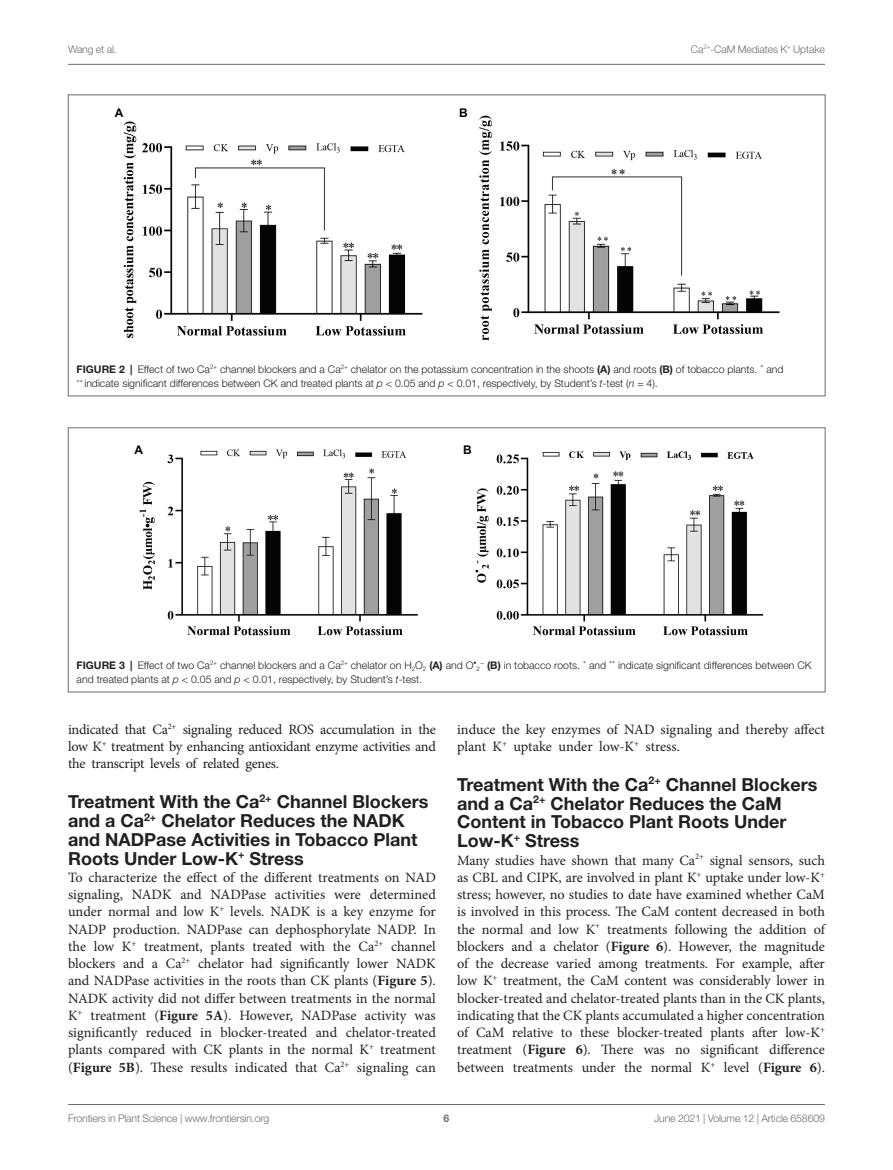
<style>
.page{position:relative;width:893px;height:1170px;background:#fff}
.page>*{position:absolute;margin:0;border:0;box-sizing:border-box;transform-origin:0 0}
.HEAD_2{font:700 18px/18.8px "Helvetica Neue LT Std";color:#231f20}
.TEXT_FLUSH{font:14.25px/17.2px "Minion Pro";letter-spacing:-.005em;color:#231f20;text-align:justify}
.t1{font:700 12px "Arial";color:#040503}
.FIG_LEG{font:300 10.5px/14.2px "Helvetica Neue LT Std";color:#231f20}
.t2{font:300 10.5px "Helvetica Neue LT Std";letter-spacing:-.015em;color:#6c6d70}
.t3{font:700 10.5px "Helvetica Neue LT Std";color:#6c6d70}
.FIG_LEG-2{font:300 6.15px "Helvetica Neue LT Std";color:#231f20}
.s1{font-weight:700}
.s2{font-style:italic}
</style>
<div class="page">
<hr style="left:68px;top:64px;width:757px;height:1px;background:#6c6d70">
<hr style="left:68px;top:1104px;width:757px;height:1px;background:#6c6d70">
<img style="left:123px;top:115px;width:657px;height:226px">
<img style="left:139px;top:449px;width:625px;height:187px">
<div style="left:68px;top:427px;width:757px;height:265px;border:1px solid #6c6d70"></div>
<p class="t2" style="left:68px;top:42px;width:50px">Wang et al.</p>
<p class="t2" style="left:691px;top:42px;width:135px">Ca<sup>2+</sup>-CaM Mediates K<sup>+</sup> Uptake</p>
<p class="t1" style="left:115px;top:104px;width:10px">A</p>
<p class="t1" style="left:459px;top:104px;width:10px">B</p>
<p class="FIG_LEG" style="left:77px;top:362px;width:708px"><span class="s1">FIGURE 2 |</span> Effect of two Ca<sup>2+</sup> channel blockers and a Ca<sup>2+</sup> chelator on the potassium concentration in the shoots <span class="s1">(A)</span> and roots <span class="s1">(B)</span> of tobacco plants. <sup>*</sup> and <sup>**</sup> indicate significant differences between CK and treated plants at <span class="s2">p</span> &lt; 0.05 and <span class="s2">p</span> &lt; 0.01, respectively, by Student’s <span class="s2">t</span>-test (<span class="s2">n</span> = 4).</p>
<p class="t1" style="left:135px;top:441px;width:10px">A</p>
<p class="t1" style="left:463px;top:441px;width:10px">B</p>
<p class="FIG_LEG" style="left:77px;top:658px;width:736px"><span class="s1">FIGURE 3 |</span> Effect of two Ca<sup>2+</sup> channel blockers and a Ca<sup>2+</sup> chelator on H<sub>2</sub>O<sub>2</sub> <span class="s1">(A)</span> and O<sup>•</sup> <sup>−</sup> <span class="s1">(B)</span> in tobacco roots. <sup>*</sup> and <sup>**</sup> indicate significant differences between CK</p>
<p class="FIG_LEG-2" style="left:477px;top:664px;width:5px">2</p>
<p class="FIG_LEG" style="left:77px;top:672px;width:347px">and treated plants at <span class="s2">p</span> &lt; 0.05 and <span class="s2">p</span> &lt; 0.01, respectively, by Student’s <span class="s2">t</span>-test.</p>
<p class="TEXT_FLUSH" style="left:68px;top:720px;width:369px">indicated that Ca<sup>2+</sup> signaling reduced ROS accumulation in the low K<sup>+</sup> treatment by enhancing antioxidant enzyme activities and the transcript levels of related genes.</p>
<p class="HEAD_2" style="left:68px;top:792px;width:362px">Treatment With the Ca<sup>2+</sup> Channel Blockers and a Ca<sup>2+</sup> Chelator Reduces the NADK and NADPase Activities in Tobacco Plant Roots Under Low-K<sup>+</sup> Stress</p>
<p class="TEXT_FLUSH" style="left:68px;top:868px;width:369px">To characterize the effect of the different treatments on NAD signaling, NADK and NADPase activities were determined under normal and low K<sup>+</sup> levels. NADK is a key enzyme for NADP production. NADPase can dephosphorylate NADP. In the low K<sup>+</sup> treatment, plants treated with the Ca<sup>2+</sup> channel blockers and a Ca<sup>2+</sup> chelator had significantly lower NADK and NADPase activities in the roots than CK plants (<span class="s1">Figure 5</span>).<br>NADK activity did not differ between treatments in the normal K<sup>+</sup> treatment (<span class="s1">Figure 5A</span>). However, NADPase activity was significantly reduced in blocker-treated and chelator-treated plants compared with CK plants in the normal K<sup>+</sup> treatment (<span class="s1">Figure 5B</span>). These results indicated that Ca<sup>2+</sup> signaling can</p>
<p class="TEXT_FLUSH" style="left:457px;top:720px;width:369px">induce the key enzymes of NAD signaling and thereby affect plant K<sup>+</sup> uptake under low-K<sup>+</sup> stress.</p>
<p class="HEAD_2" style="left:457px;top:774px;width:362px">Treatment With the Ca<sup>2+</sup> Channel Blockers and a Ca<sup>2+</sup> Chelator Reduces the CaM<br>Content in Tobacco Plant Roots Under<br>Low-K<sup>+</sup> Stress</p>
<p class="TEXT_FLUSH" style="left:457px;top:851px;width:369px">Many studies have shown that many Ca<sup>2+</sup> signal sensors, such as CBL and CIPK, are involved in plant K<sup>+</sup> uptake under low-K<sup>+ </sup>stress; however, no studies to date have examined whether CaM is involved in this process. The CaM content decreased in both the normal and low K<sup>+</sup> treatments following the addition of blockers and a chelator (<span class="s1">Figure 6</span>). However, the magnitude of the decrease varied among treatments. For example, after low K<sup>+</sup> treatment, the CaM content was considerably lower in blocker-treated and chelator-treated plants than in the CK plants, indicating that the CK plants accumulated a higher concentration of CaM relative to these blocker-treated plants after low-K<sup>+ </sup>treatment (<span class="s1">Figure 6</span>). There was no significant difference between treatments under the normal K<sup>+</sup> level (<span class="s1">Figure 6</span>).</p>
<p class="t2" style="left:68px;top:1111px;width:203px">Frontiers in Plant Science | www.frontiersin.org</p>
<p class="t3" style="left:444px;top:1111px;width:7px">6</p>
<p class="t2" style="left:654px;top:1111px;width:172px">June 2021 | Volume 12 | Article 658609</p>
</div>
